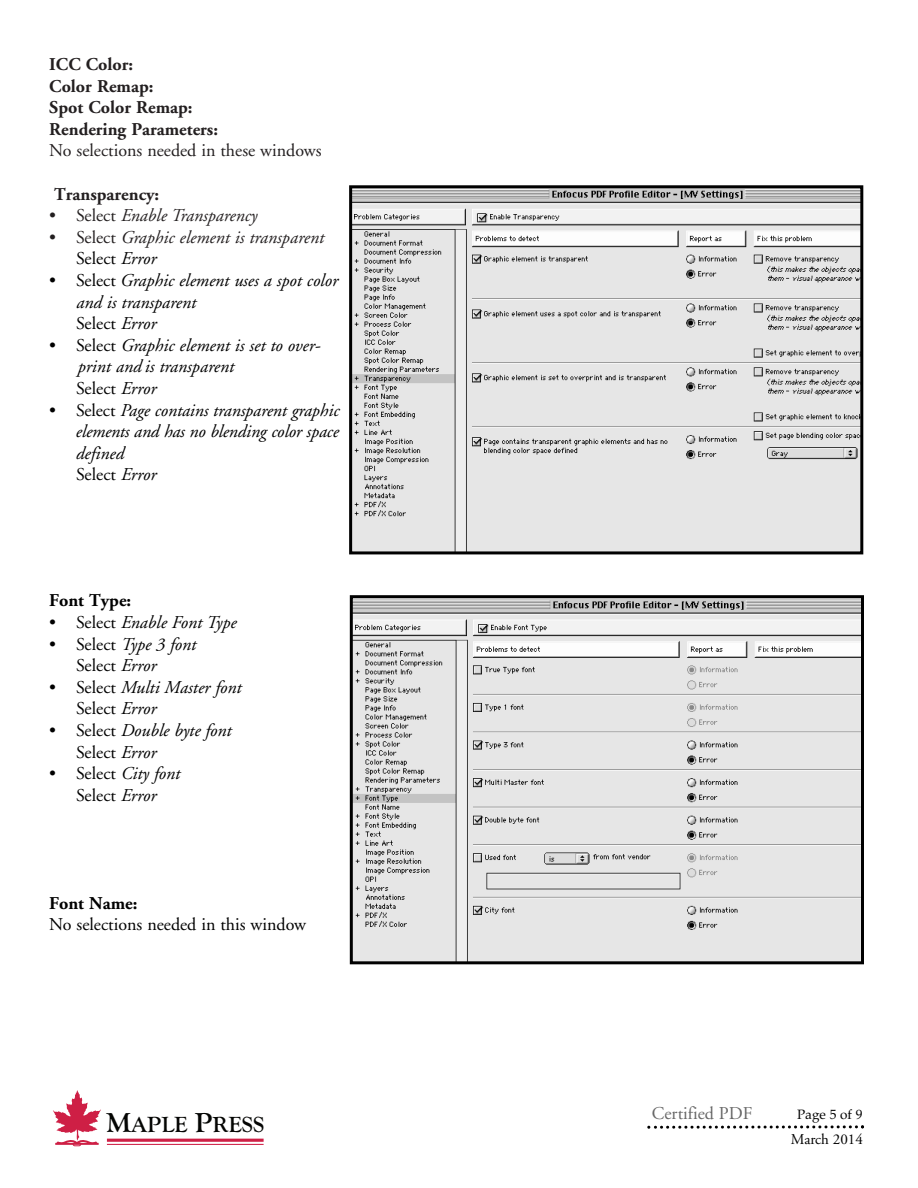
<style>
.page{position:relative;width:918px;height:1188px;background:#fff}
.page>*{position:absolute;margin:0;border:0;box-sizing:border-box;transform-origin:0 0}
.t1{font:700 28.35px "Goudy Old Style T";color:#040503}
.t2{font:700 22.65px "Goudy Old Style T";color:#040503}
.t3{font:italic 18px/21.6px "Adobe Garamond";color:#000}
.t4{font:18px "Adobe Garamond";color:#000}
.t5{font:18px/21.6px "Adobe Garamond Bold Os F";color:#231f20}
.t6{font:italic 18px "Adobe Garamond";color:#231f20}
.t7{font:18px "Adobe Garamond";color:#231f20}
.t8{font:18px "Adobe Garamond Bold Os F";color:#000}
.t9{font:18px "Adobe Garamond";color:#666}
.t10{font:15px "Adobe Garamond";letter-spacing:-.005em;color:#000}
.t11{font:13.5px "Palatino";color:#000}
.s1{font-style:normal}
.s2{color:#fff}
.s3{font-style:italic}
.s4{font-size:28.35px}
</style>
<div class="page">
<svg style="left:647px;top:1125px;width:217px;height:4px"></svg>
<img style="left:353px;top:189px;width:506px;height:361px">
<div style="left:349px;top:185px;width:514px;height:369px;border:3px solid #000"></div>
<img style="left:354px;top:599px;width:506px;height:361px">
<div style="left:350px;top:595px;width:514px;height:369px;border:3px solid #000"></div>
<hr style="left:107px;top:1144px;width:157px;height:1px;background:#ce1f45">
<hr style="left:107px;top:1139px;width:157px;height:3px;background:#ce1f45">
<svg style="left:53px;top:1090px;width:48px;height:56px"></svg>
<p class="t5" style="left:49px;top:55px;width:170px">ICC Color:<br>Color Remap:<br>Spot Color Remap:<br>Rendering Parameters:</p>
<p class="t7" style="left:49px;top:143px;width:274px">No selections needed in these windows</p>
<p class="t5" style="left:54px;top:185px;width:107px">Transparency:</p>
<p class="t6" style="left:49px;top:208px;width:210px"><span class="s1">• Select</span> Enable Transparency</p>
<p class="t6" style="left:49px;top:230px;width:276px"><span class="s1">• Select</span> Graphic element is transparent</p>
<p class="t4" style="left:49px;top:251px;width:109px"><span class="s2">•</span> Select <span class="s3">Error</span></p>
<p class="t3" style="left:77px;top:271px;width:263px;text-indent:-27px"><span class="s1">• Select</span> Graphic element uses a spot color and is transparent</p>
<p class="t4" style="left:49px;top:316px;width:109px"><span class="s2">•</span> Select <span class="s3">Error</span></p>
<p class="t3" style="left:78px;top:336px;width:244px;text-indent:-28px"><span class="s1">• Select</span> Graphic element is set to over&shy;print and is transparent</p>
<p class="t4" style="left:49px;top:381px;width:109px"><span class="s2">•</span> Select <span class="s3">Error</span></p>
<p class="t3" style="left:76px;top:401px;width:265px;text-align:justify;text-indent:-26px"><span class="s1">• Select</span> Page contains transparent graphic elements and has no blending color space defined</p>
<p class="t4" style="left:49px;top:467px;width:109px"><span class="s2">•</span> Select <span class="s3">Error</span></p>
<p class="t8" style="left:49px;top:593px;width:84px">Font Type:</p>
<p class="t3" style="left:49px;top:613px;width:189px"><span class="s1">• Select</span> Enable Font Type</p>
<p class="t3" style="left:49px;top:635px;width:149px"><span class="s1">• Select</span> Type 3 font</p>
<p class="t4" style="left:49px;top:658px;width:109px"><span class="s2">•</span> Select <span class="s3">Error</span></p>
<p class="t3" style="left:49px;top:678px;width:194px"><span class="s1">• Select</span> Multi Master font</p>
<p class="t4" style="left:49px;top:701px;width:109px"><span class="s2">•</span> Select <span class="s3">Error</span></p>
<p class="t3" style="left:49px;top:721px;width:184px"><span class="s1">• Select</span> Double byte font</p>
<p class="t4" style="left:49px;top:745px;width:109px"><span class="s2">•</span> Select <span class="s3">Error</span></p>
<p class="t3" style="left:49px;top:764px;width:133px"><span class="s1">• Select</span> City font</p>
<p class="t4" style="left:49px;top:788px;width:109px"><span class="s2">•</span> Select <span class="s3">Error</span></p>
<p class="t8" style="left:49px;top:896px;width:90px">Font Name:</p>
<p class="t4" style="left:49px;top:917px;width:258px">No selections needed in this window</p>
<p class="t2" style="left:131px;top:1111px;width:134px">APLE <span class="s4">P</span>RESS</p>
<h1 class="t1" style="left:106px;top:1106px;width:27px">M</h1>
<p class="t9" style="left:652px;top:1106px;width:102px">Certified PDF</p>
<p class="t11" style="left:797px;top:1109px;width:67px">Page 5 of 9</p>
<p class="t10" style="left:791px;top:1133px;width:74px">March 2014</p>
</div>
